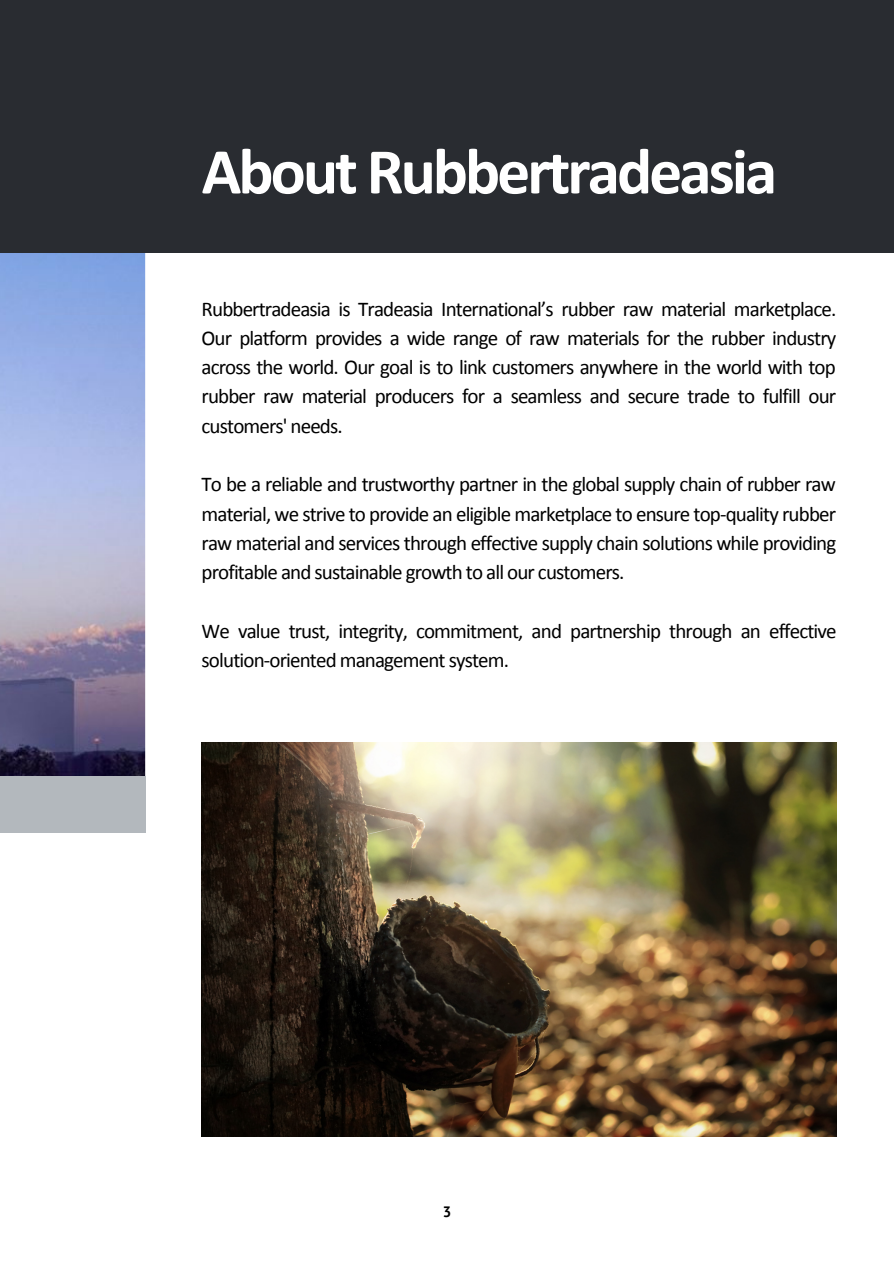
<style>
.page{position:relative;width:894px;height:1264px;background:#fff}
.page>*{position:absolute;margin:0;border:0;box-sizing:border-box;transform-origin:0 0}
.t1{font:700 65.55px "Calibri";letter-spacing:-.045em;color:#fff}
.t2{font:21px/29.2px "Calibri";letter-spacing:-.04em;color:#000;text-align:justify}
.t3{font:700 15px "PT Sans";color:#000}
</style>
<div class="page">
<img style="left:0;top:252px;width:145px;height:524px">
<div style="left:0;top:0;width:893px;height:252px;background:#292c31"></div>
<div style="left:0;top:776px;width:145px;height:57px;background:#b3b8bd"></div>
<img style="left:201px;top:742px;width:634px;height:394px">
<p class="t1" style="left:201px;top:144px;width:577px">About Rubbertradeasia</p>
<p class="t2" style="left:201px;top:295px;width:636px">Rubbertradeasia is Tradeasia International’s rubber raw material marketplace.<br>Our platform provides a wide range of raw materials for the rubber industry across the world. Our goal is to link customers anywhere in the world with top rubber raw material producers for a seamless and secure trade to fulfill our customers' needs.</p>
<p class="t2" style="left:201px;top:471px;width:636px">To be a reliable and trustworthy partner in the global supply chain of rubber raw material, we strive to provide an eligible marketplace to ensure top-quality rubber raw material and services through effective supply chain solutions while providing profitable and sustainable growth to all our customers.</p>
<p class="t2" style="left:201px;top:617px;width:636px">We value trust, integrity, commitment, and partnership through an effective solution-oriented management system.</p>
<p class="t3" style="left:443px;top:1202px;width:10px">3</p>
</div>
